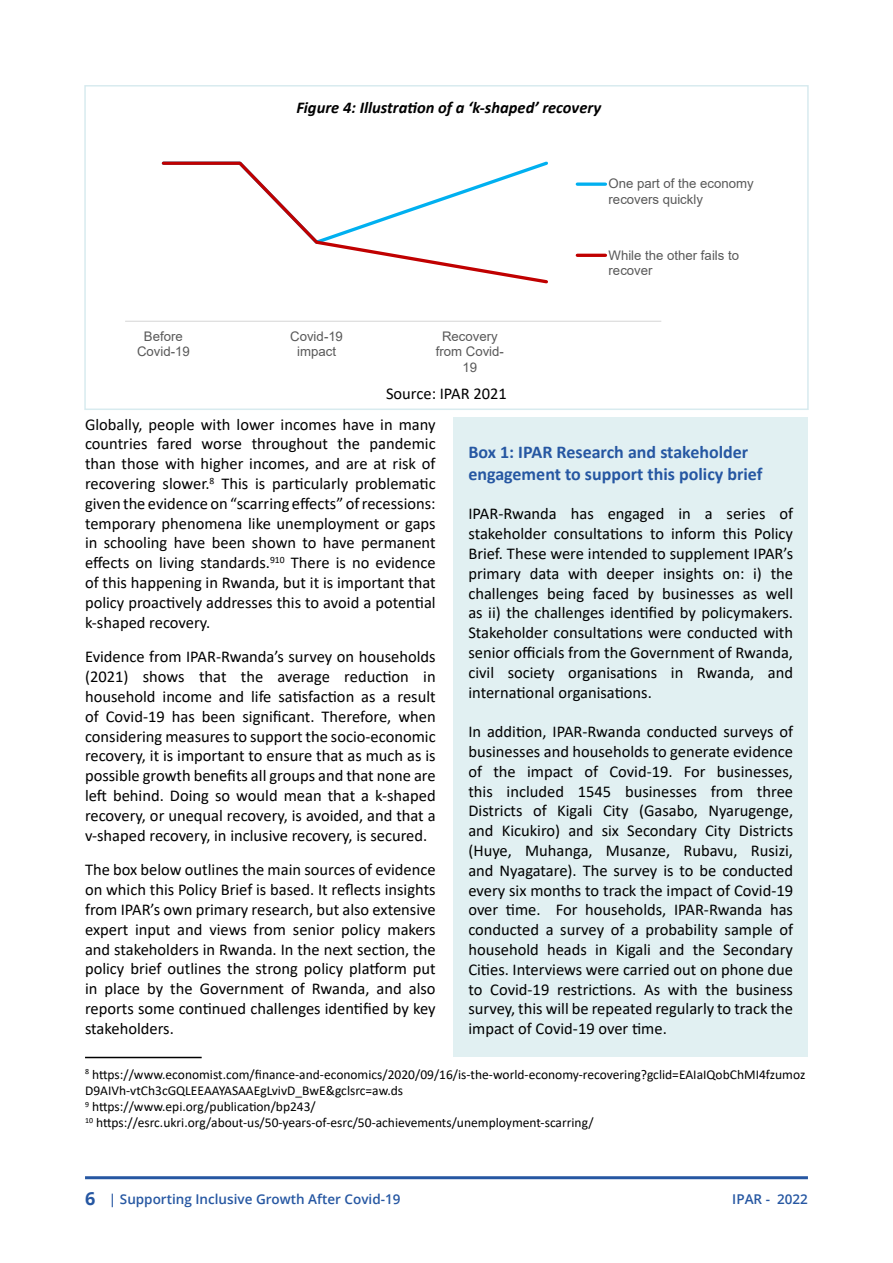
<style>
.page{position:relative;width:893px;height:1263px;background:#fff}
.page>*{position:absolute;margin:0;border:0;box-sizing:border-box;transform-origin:0 0}
.t1{font:700 18px/21.6px "Calibri";color:#2657a2}
.t2{font:16.5px/19.8px "Calibri";color:#000;text-align:justify}
.t3{font:italic 700 16.5px "Calibri";color:#000}
.t4{font:13.5px/16.2px "Calibri";color:#000}
.t5{font:600 13.5px "Open Sans";color:#2657a2}
.t6{font:13.2px/15.1px "Arial";color:#595959;text-align:center}
.s1{font-weight:700;font-size:18px}
</style>
<div class="page">
<hr style="left:85px;top:1176px;width:723px;height:3px;background:#2657a2">
<div style="left:454px;top:417px;width:354px;height:640px;background:#e1f0f2"></div>
<div style="left:84px;top:85px;width:725px;height:325px;border:2px solid #d8ebef"></div>
<hr style="left:125px;top:321px;width:536px;height:1px;background:#d9d9d9">
<svg style="left:161px;top:161px;width:387px;height:123px"></svg>
<svg style="left:577px;top:182px;width:28px;height:4px"></svg>
<hr style="left:577px;top:254px;width:28px;height:3px;background:#c00000">
<hr style="left:85px;top:1057px;width:117px;height:1px;background:#000">
<p class="t3" style="left:296px;top:96px;width:306px">Figure 4: Illustration of a ‘k-shaped’ recovery</p>
<p class="t6" style="left:609px;top:176px;width:147px;text-align:left">One part of the economy recovers quickly</p>
<p class="t6" style="left:137px;top:329px;width:54px">Before<br>Covid-19</p>
<p class="t6" style="left:290px;top:329px;width:54px">Covid-19 impact</p>
<p class="t6" style="left:436px;top:329px;width:70px">Recovery from Covid-<br>19</p>
<p class="t2" style="left:386px;top:383px;width:122px">Source: IPAR 2021</p>
<p class="t6" style="left:609px;top:247px;width:132px;text-align:left">While the other fails to recover</p>
<p class="t2" style="left:85px;top:414px;width:352px">Globally, people with lower incomes have in many countries fared worse throughout the pandemic than those with higher incomes, and are at risk of recovering slower.<sup>8</sup> This is particularly problematic given the evidence on “scarring effects” of recessions: temporary phenomena like unemployment or gaps in schooling have been shown to have permanent effects on living standards.<sup>910</sup> There is no evidence of this happening in Rwanda, but it is important that policy proactively addresses this to avoid a potential k-shaped recovery.</p>
<p class="t2" style="left:85px;top:647px;width:352px">Evidence from IPAR-Rwanda’s survey on households (2021) shows that the average reduction in household income and life satisfaction as a result of Covid-19 has been significant. Therefore, when considering measures to support the socio-economic recovery, it is important to ensure that as much as is possible growth benefits all groups and that none are left behind. Doing so would mean that a k-shaped recovery, or unequal recovery, is avoided, and that a v-shaped recovery, in inclusive recovery, is secured.</p>
<p class="t2" style="left:85px;top:860px;width:352px">The box below outlines the main sources of evidence on which this Policy Brief is based. It reflects insights from IPAR’s own primary research, but also extensive expert input and views from senior policy makers and stakeholders in Rwanda. In the next section, the policy brief outlines the strong policy platform put in place by the Government of Rwanda, and also reports some continued challenges identified by key stakeholders.</p>
<p class="t1" style="left:468px;top:441px;width:296px">Box 1: IPAR Research and stakeholder engagement to support this policy brief</p>
<p class="t2" style="left:468px;top:504px;width:326px">IPAR-Rwanda has engaged in a series of stakeholder consultations to inform this Policy Brief. These were intended to supplement IPAR’s primary data with deeper insights on: i) the challenges being faced by businesses as well as ii) the challenges identified by policymakers.<br>Stakeholder consultations were conducted with senior officials from the Government of Rwanda, civil society organisations in Rwanda, and international organisations.</p>
<p class="t2" style="left:468px;top:721px;width:326px">In addition, IPAR-Rwanda conducted surveys of businesses and households to generate evidence of the impact of Covid-19. For businesses, this included 1545 businesses from three Districts of Kigali City (Gasabo, Nyarugenge, and Kicukiro) and six Secondary City Districts (Huye, Muhanga, Musanze, Rubavu, Rusizi, and Nyagatare). The survey is to be conducted every six months to track the impact of Covid-19 over time. For households, IPAR-Rwanda has conducted a survey of a probability sample of household heads in Kigali and the Secondary Cities. Interviews were carried out on phone due to Covid-19 restrictions. As with the business survey, this will be repeated regularly to track the impact of Covid-19 over time.</p>
<p class="t4" style="left:85px;top:1066px;width:722px"><sup>8</sup> https://www.economist.com/finance-and-economics/2020/09/16/is-the-world-economy-recovering?gclid=EAIaIQobChMI4fzumoz D9AIVh-vtCh3cGQLEEAAYASAAEgLvivD_BwE&amp;gclsrc=aw.ds<br><sup>9</sup> https://www.epi.org/publication/bp243/<br><sup>10</sup> https://esrc.ukri.org/about-us/50-years-of-esrc/50-achievements/unemployment-scarring/</p>
<p class="t5" style="left:85px;top:1190px;width:317px"><span class="s1">6</span> | Supporting Inclusive Growth After Covid-19</p>
<p class="t5" style="left:732px;top:1190px;width:77px">IPAR - 2022</p>
</div>
